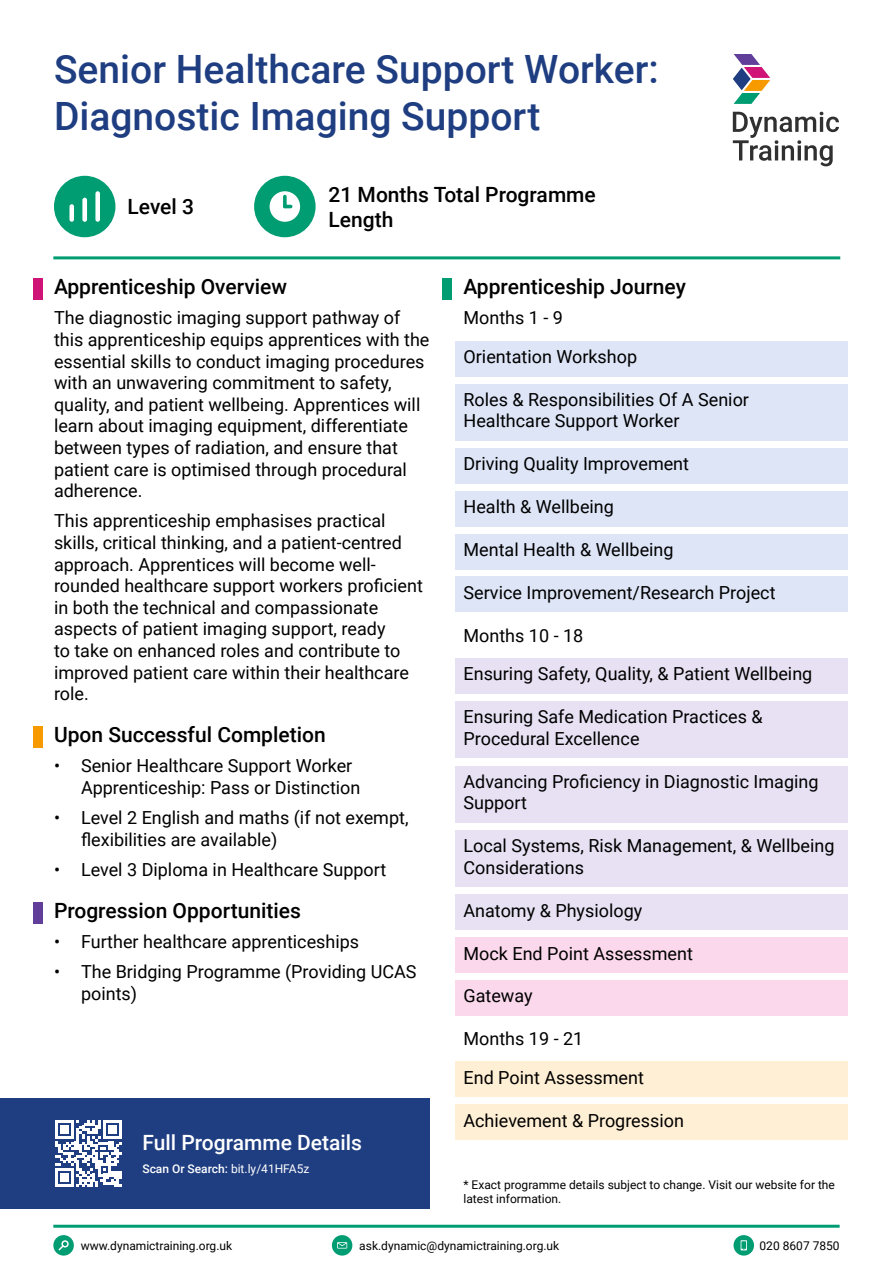
<style>
.page{position:relative;width:893px;height:1263px;background:#fff}
.page>*{position:absolute;margin:0;border:0;box-sizing:border-box;transform-origin:0 0}
.t1{font:500 39px/46.8px "Roboto";color:#1f3e81}
.t2{font:500 21px/25.2px "Roboto";color:#000}
.t3{font:500 21px "Roboto";color:#fff}
.t4{font:18px/21.6px "Roboto";color:#000}
.t5{font:12px/14.4px "Roboto";color:#000}
.t6{font:12px "Roboto";color:#fff}
.s1{font-weight:500}
</style>
<div class="page">
<hr style="left:53px;top:1225px;width:787px;height:3px;background:#009c72">
<svg style="left:53px;top:1235px;width:21px;height:20px"></svg>
<svg style="left:332px;top:1235px;width:20px;height:20px"></svg>
<svg style="left:733px;top:1235px;width:21px;height:20px"></svg>
<svg style="left:54px;top:176px;width:61px;height:61px"></svg>
<svg style="left:254px;top:176px;width:62px;height:61px"></svg>
<hr style="left:53px;top:256px;width:787px;height:3px;background:#009c72">
<div style="left:0;top:1099px;width:429px;height:110px;background:#1f3e81"></div>
<svg style="left:733px;top:112px;width:106px;height:54px"></svg>
<svg style="left:733px;top:54px;width:37px;height:50px"></svg>
<svg style="left:55px;top:1120px;width:67px;height:67px"></svg>
<div style="left:442px;top:279px;width:10px;height:21px;background:#009c72"></div>
<div style="left:455px;top:341px;width:392px;height:35px;background:#dde5f7"></div>
<div style="left:455px;top:384px;width:392px;height:56px;background:#dde5f7"></div>
<div style="left:455px;top:448px;width:392px;height:35px;background:#dde5f7"></div>
<div style="left:455px;top:491px;width:392px;height:35px;background:#dde5f7"></div>
<div style="left:455px;top:534px;width:392px;height:35px;background:#dde5f7"></div>
<div style="left:455px;top:577px;width:392px;height:35px;background:#dde5f7"></div>
<div style="left:455px;top:658px;width:392px;height:35px;background:#e7e1f3"></div>
<div style="left:455px;top:701px;width:392px;height:57px;background:#e7e1f3"></div>
<div style="left:455px;top:766px;width:392px;height:56px;background:#e7e1f3"></div>
<div style="left:455px;top:830px;width:392px;height:57px;background:#e7e1f3"></div>
<div style="left:455px;top:895px;width:392px;height:35px;background:#e7e1f3"></div>
<div style="left:455px;top:937px;width:392px;height:35px;background:#fbd8eb"></div>
<div style="left:455px;top:980px;width:392px;height:35px;background:#fbd8eb"></div>
<div style="left:455px;top:1062px;width:392px;height:35px;background:#ffefd4"></div>
<div style="left:455px;top:1105px;width:392px;height:35px;background:#ffefd4"></div>
<div style="left:33px;top:279px;width:10px;height:21px;background:#cf1377"></div>
<div style="left:33px;top:727px;width:10px;height:21px;background:#f79a00"></div>
<div style="left:33px;top:902px;width:10px;height:21px;background:#603e99"></div>
<h1 class="t1" style="left:54px;top:45px;width:606px">Senior Healthcare Support Worker:<br>Diagnostic Imaging Support</h1>
<p class="t2" style="left:128px;top:194px;width:68px">Level 3</p>
<p class="t2" style="left:329px;top:181px;width:269px">21 Months Total Programme<br>Length</p>
<p class="t2" style="left:54px;top:273px;width:235px">Apprenticeship Overview</p>
<p class="t4" style="left:54px;top:306px;width:377px">The diagnostic imaging support pathway of this apprenticeship equips apprentices with the essential skills to conduct imaging procedures with an unwavering commitment to safety, quality, and patient wellbeing. Apprentices will learn about imaging equipment, differentiate between types of radiation, and ensure that patient care is optimised through procedural adherence.</p>
<p class="t4" style="left:54px;top:509px;width:370px">This apprenticeship emphasises practical skills, critical thinking, and a patient-centred approach. Apprentices will become well&shy;rounded healthcare support workers proficient in both the technical and compassionate aspects of patient imaging support, ready<br>to take on enhanced roles and contribute to improved patient care within their healthcare role.</p>
<p class="t2" style="left:54px;top:721px;width:273px">Upon Successful Completion</p>
<p class="t4" style="left:81px;top:755px;width:281px;text-indent:-27px">• Senior Healthcare Support Worker<br>Apprenticeship: Pass or Distinction</p>
<p class="t4" style="left:81px;top:806px;width:329px;text-indent:-27px">• Level 2 English and maths (if not exempt, flexibilities are available)</p>
<p class="t4" style="left:54px;top:858px;width:334px">• Level 3 Diploma in Healthcare Support</p>
<p class="t2" style="left:54px;top:897px;width:248px">Progression Opportunities</p>
<p class="t4" style="left:54px;top:930px;width:307px">• Further healthcare apprenticeships</p>
<p class="t4" style="left:81px;top:960px;width:337px;text-indent:-27px">• The Bridging Programme (Providing UCAS points)</p>
<p class="t3" style="left:142px;top:1128px;width:221px">Full Programme Details</p>
<p class="t6" style="left:142px;top:1160px;width:168px"><span class="s1">Scan Or Search:</span> bit.ly/41HFA5z</p>
<p class="t2" style="left:463px;top:273px;width:224px">Apprenticeship Journey</p>
<p class="t4" style="left:463px;top:298px;width:175px;line-height:38.5px">Months 1 - 9<br>Orientation Workshop</p>
<p class="t4" style="left:463px;top:388px;width:287px">Roles &amp; Responsibilities Of A Senior<br>Healthcare Support Worker</p>
<p class="t4" style="left:463px;top:452px;width:227px">Driving Quality Improvement</p>
<p class="t4" style="left:463px;top:495px;width:152px">Health &amp; Wellbeing</p>
<p class="t4" style="left:463px;top:538px;width:212px">Mental Health &amp; Wellbeing</p>
<p class="t4" style="left:463px;top:581px;width:314px">Service Improvement/Research Project</p>
<p class="t4" style="left:463px;top:615px;width:350px;line-height:38.5px">Months 10 - 18<br>Ensuring Safety, Quality, &amp; Patient Wellbeing</p>
<p class="t4" style="left:463px;top:705px;width:301px">Ensuring Safe Medication Practices &amp;<br>Procedural Excellence</p>
<p class="t4" style="left:463px;top:770px;width:357px">Advancing Proficiency in Diagnostic Imaging<br>Support</p>
<p class="t4" style="left:463px;top:834px;width:372px">Local Systems, Risk Management, &amp; Wellbeing<br>Considerations</p>
<p class="t4" style="left:463px;top:899px;width:180px">Anatomy &amp; Physiology</p>
<p class="t4" style="left:463px;top:942px;width:231px">Mock End Point Assessment</p>
<p class="t4" style="left:463px;top:984px;width:71px">Gateway</p>
<p class="t4" style="left:463px;top:1019px;width:182px;line-height:38.5px">Months 19 - 21<br>End Point Assessment</p>
<p class="t4" style="left:463px;top:1109px;width:222px">Achievement &amp; Progression</p>
<p class="t5" style="left:463px;top:1177px;width:373px">* Exact programme details subject to change. Visit our website for the latest information.</p>
<p class="t5" style="left:81px;top:1238px;width:153px">www.dynamictraining.org.uk</p>
<p class="t5" style="left:359px;top:1238px;width:201px">ask.dynamic@dynamictraining.org.uk</p>
<p class="t5" style="left:759px;top:1238px;width:82px">020 8607 7850</p>
</div>
